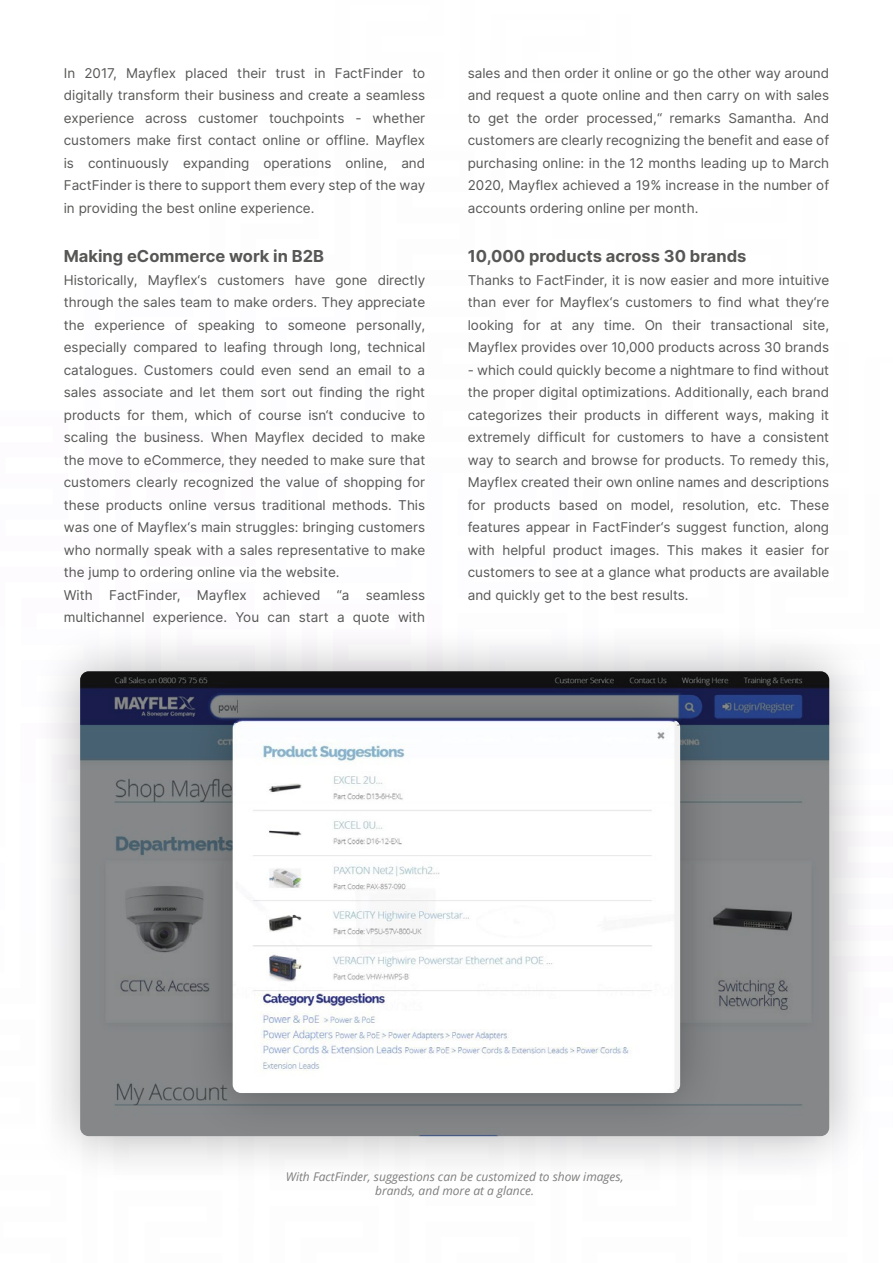
<style>
.page{position:relative;width:893px;height:1263px;background:#fff}
.page>*{position:absolute;margin:0;border:0;box-sizing:border-box;transform-origin:0 0}
.t1{font:700 16.5px "Inter";color:#575756}
.t2{font:13.5px/22.5px "Inter";color:#575756;text-align:justify}
.t3{font:italic 12px/14.4px "Open Sans";color:#7e7e7d;text-align:center}
</style>
<div class="page">
<hr style="left:892px;top:0;width:1px;height:1263px;background:#230871">
<svg style="left:892px;top:348px;width:1px;height:915px"></svg>
<div style="left:33px;top:624px;width:844px;height:560px;background:#000;opacity:.3"></div>
<img style="left:80px;top:671px;width:749px;height:465px">
<div style="left:185px;top:672px;width:543px;height:468px;background:#000;opacity:.3"></div>
<img style="left:233px;top:719px;width:447px;height:374px">
<p class="t2" style="left:64px;top:61px;width:363px">In 2017, Mayflex placed their trust in FactFinder to digitally transform their business and create a seamless experience across customer touchpoints - whether customers make first contact online or offline. Mayflex is continuously expanding operations online, and FactFinder is there to support them every step of the way in providing the best online experience.</p>
<p class="t1" style="left:64px;top:244px;width:262px">Making eCommerce work in B2B</p>
<p class="t2" style="left:64px;top:268px;width:363px;text-align:left">Historically, Mayflex‘s customers have gone directly through the sales team to make orders. They appreciate the experience of speaking to someone personally, especially compared to leafing through long, technical catalogues. Customers could even send an email to a sales associate and let them sort out finding the right products for them, which of course isn‘t conducive to scaling the business. When Mayflex decided to make the move to eCommerce, they needed to make sure that customers clearly recognized the value of shopping for these products online versus traditional methods. This was one of Mayflex‘s main struggles: bringing customers who normally speak with a sales representative to make the jump to ordering online via the website.<br>With FactFinder, Mayflex achieved “a seamless multichannel experience. You can start a quote with</p>
<p class="t2" style="left:468px;top:61px;width:363px">sales and then order it online or go the other way around and request a quote online and then carry on with sales to get the order processed,“ remarks Samantha. And customers are clearly recognizing the benefit and ease of purchasing online: in the 12 months leading up to March 2020, Mayflex achieved a 19% increase in the number of accounts ordering online per month.</p>
<p class="t1" style="left:468px;top:244px;width:280px">10,000 products across 30 brands</p>
<p class="t2" style="left:468px;top:268px;width:363px">Thanks to FactFinder, it is now easier and more intuitive than ever for Mayflex‘s customers to find what they‘re looking for at any time. On their transactional site, Mayflex provides over 10,000 products across 30 brands</p>
<p class="t2" style="left:468px;top:358px;width:363px">- which could quickly become a nightmare to find without the proper digital optimizations. Additionally, each brand categorizes their products in different ways, making it extremely difficult for customers to have a consistent way to search and browse for products. To remedy this, Mayflex created their own online names and descriptions for products based on model, resolution, etc. These features appear in FactFinder‘s suggest function, along with helpful product images. This makes it easier for customers to see at a glance what products are available and quickly get to the best results.</p>
<p class="t3" style="left:286px;top:1169px;width:339px">With FactFinder, suggestions can be customized to show images, brands, and more at a glance.</p>
</div>
